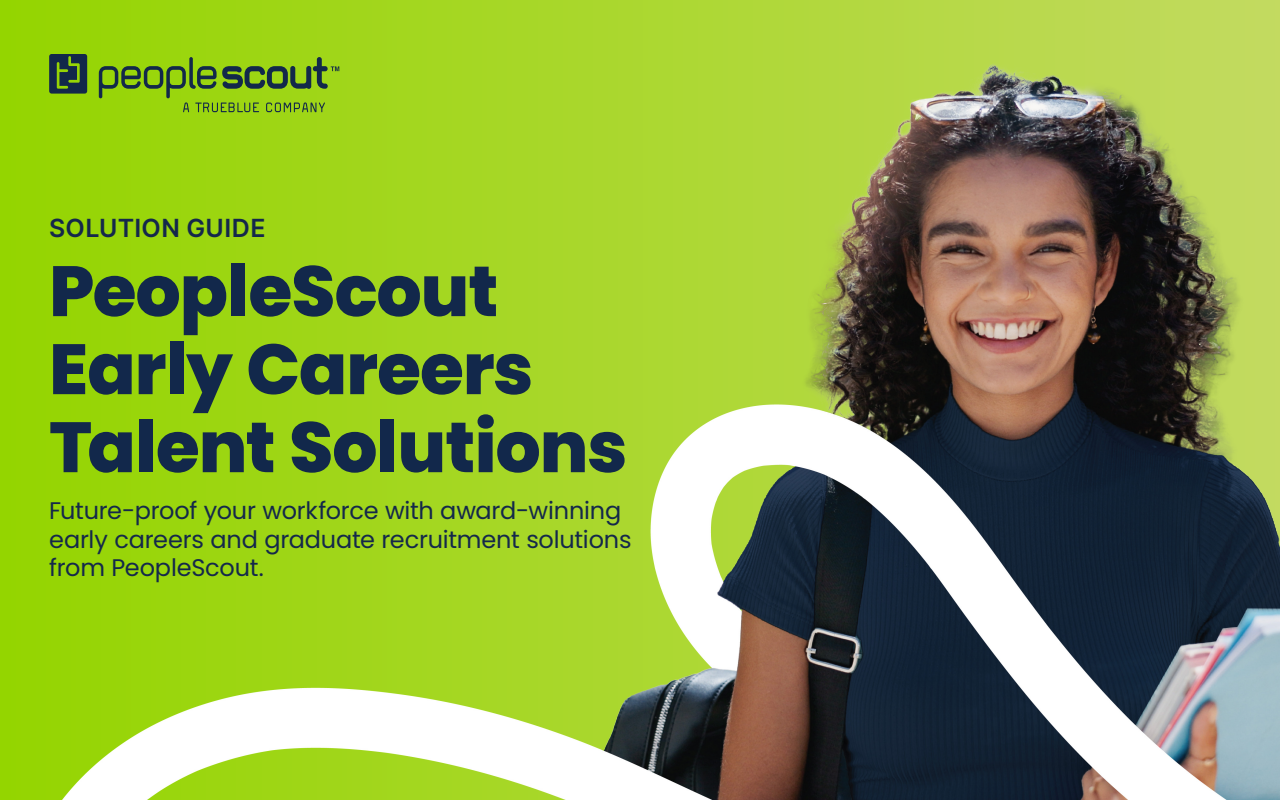
<style>
.page{position:relative;width:1280px;height:800px;background:#95d502}
.page>*{position:absolute;margin:0;border:0;box-sizing:border-box;transform-origin:0 0}
.t1{font:800 71px/78px "Poppins";letter-spacing:-.015em;color:#12284b}
.t2{font:25px "Inter";letter-spacing:.015em;color:#14284b}
.t3{font:24px/28.8px "Poppins";letter-spacing:-.01em;color:#14284b}
</style>
<div class="page">
<img style="left:62px;top:0;width:1218px;height:800px">
<svg style="left:49px;top:54px;width:38px;height:40px"></svg>
<svg style="left:99px;top:57px;width:240px;height:55px"></svg>
<h1 class="t2" style="left:49px;top:209px;width:218px">SOLUTION GUIDE</h1>
<p class="t1" style="left:49px;top:253px;width:580px">PeopleScout<br>Early Careers<br>Talent Solutions</p>
<h1 class="t3" style="left:49px;top:496px;width:584px">Future-proof your workforce with award-winning early careers and graduate recruitment solutions from PeopleScout.</h1>
</div>
